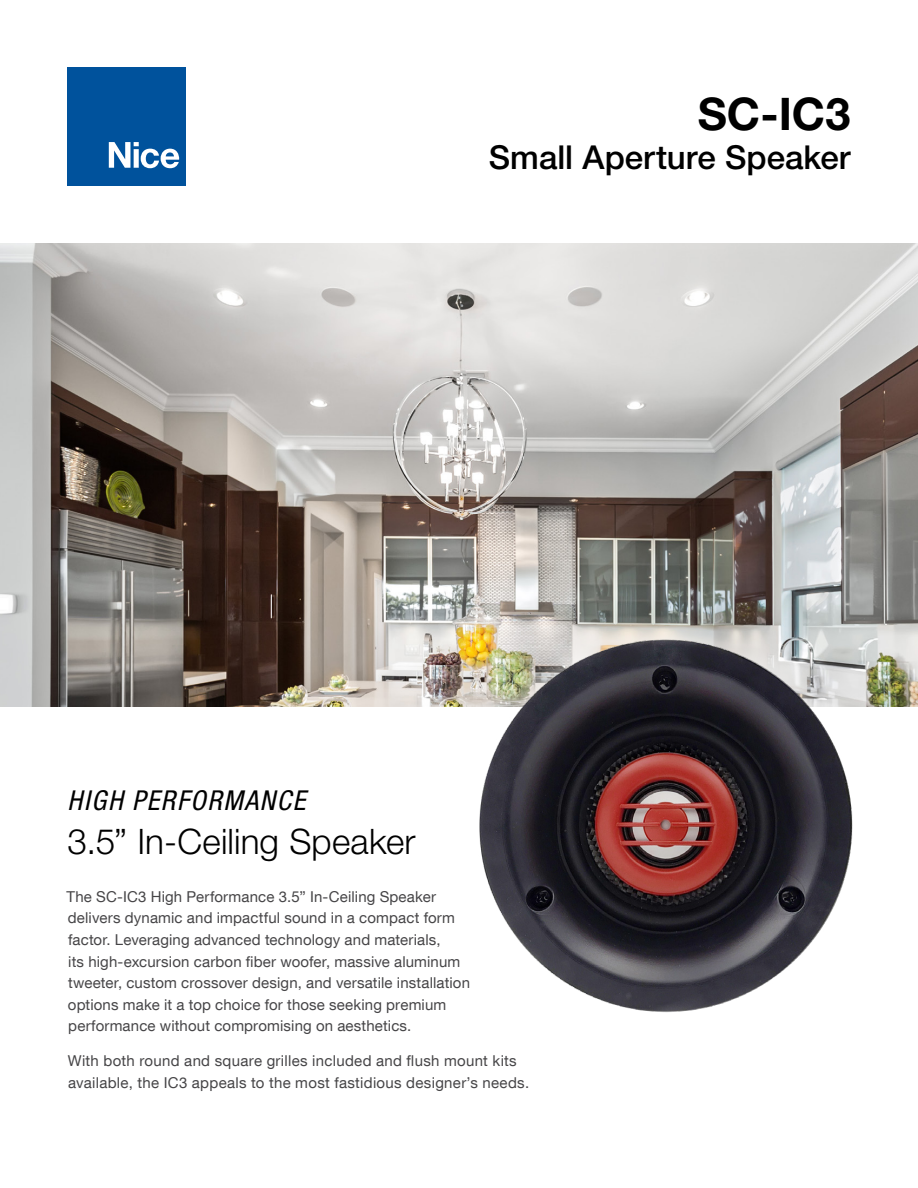
<style>
.page{position:relative;width:918px;height:1188px;background:#fff}
.page>*{position:absolute;margin:0;border:0;box-sizing:border-box;transform-origin:0 0}
.t1{font:700 45px "Helvetica Neue LT Std";color:#000}
.t2{font:300 35.1px "Helvetica Neue LT Std";letter-spacing:.005em;color:#000}
.t3{font:500 33px "Helvetica Neue LT Std";color:#000}
.t4{font:italic condensed 27.45px "Helvetica Neue LT Std";letter-spacing:.06em;color:#000}
.t5{font:15px/21.6px "Helvetica Neue LT Com";letter-spacing:.01em;color:#464547}
</style>
<div class="page">
<img style="left:0;top:243px;width:918px;height:464px">
<img style="left:449px;top:605px;width:434px;height:408px">
<div style="left:68px;top:68px;width:118px;height:118px;background:#00529c"></div>
<svg style="left:109px;top:142px;width:70px;height:26px"></svg>
<h1 class="t1" style="left:698px;top:86px;width:154px">SC-IC3</h1>
<h3 class="t3" style="left:489px;top:137px;width:363px">Small Aperture Speaker</h3>
<h3 class="t4" style="left:68px;top:785px;width:240px">HIGH PERFORMANCE</h3>
<h2 class="t2" style="left:68px;top:820px;width:350px">3.5” In-Ceiling Speaker</h2>
<p class="t5" style="left:67px;top:885px;width:405px">The SC-IC3 High Performance 3.5” In-Ceiling Speaker delivers dynamic and impactful sound in a compact form factor. Leveraging advanced technology and materials,<br>its high-excursion carbon fiber woofer, massive aluminum tweeter, custom crossover design, and versatile installation options make it a top choice for those seeking premium performance without compromising on aesthetics.</p>
<p class="t5" style="left:68px;top:1050px;width:463px">With both round and square grilles included and flush mount kits available, the IC3 appeals to the most fastidious designer’s needs.</p>
</div>
